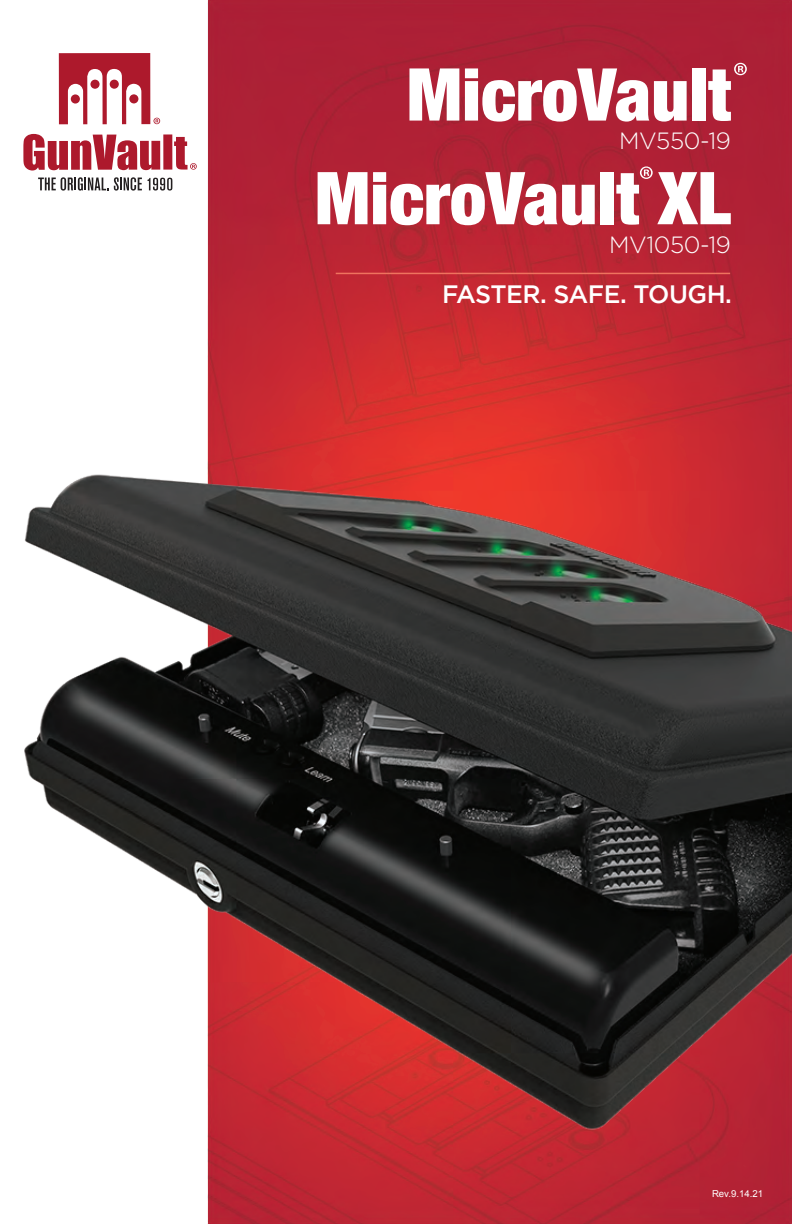
<style>
.page{position:relative;width:792px;height:1224px;background:#fff}
.page>*{position:absolute;margin:0;border:0;box-sizing:border-box;transform-origin:0 0}
.t1{font:900 condensed 73px "Helvetica Neue LT Std";color:#fff}
.t2{font:500 25px "Gotham";letter-spacing:-.02em;color:#fff}
.t3{font:300 23.6px "Gotham";letter-spacing:-.02em;color:#fff}
.t4{font:9.6px "Arial";color:#fff}
</style>
<div class="page">
<img style="left:208px;top:0;width:584px;height:230px">
<svg style="left:23px;top:134px;width:137px;height:37px"></svg>
<div style="left:163px;top:134px;width:9px;height:36px;background:#ad192c"></div>
<svg style="left:174px;top:137px;width:23px;height:33px"></svg>
<svg style="left:59px;top:53px;width:101px;height:71px"></svg>
<svg style="left:38px;top:177px;width:104px;height:14px"></svg>
<svg style="left:148px;top:178px;width:24px;height:13px"></svg>
<svg style="left:734px;top:63px;width:13px;height:12px"></svg>
<svg style="left:640px;top:166px;width:13px;height:13px"></svg>
<img style="left:24px;top:230px;width:768px;height:994px">
<p class="t1" style="left:407px;top:50px;width:326px">MicroVault</p>
<p class="t3" style="left:619px;top:128px;width:113px">MV550-19</p>
<p class="t1" style="left:315px;top:153px;width:418px">MicroVault XL</p>
<p class="t3" style="left:609px;top:232px;width:123px">MV1050-19</p>
<p class="t2" style="left:442px;top:280px;width:291px">FASTER. SAFE. TOUGH.</p>
<p class="t4" style="left:712px;top:1187px;width:53px">Rev.9.14.21</p>
</div>
